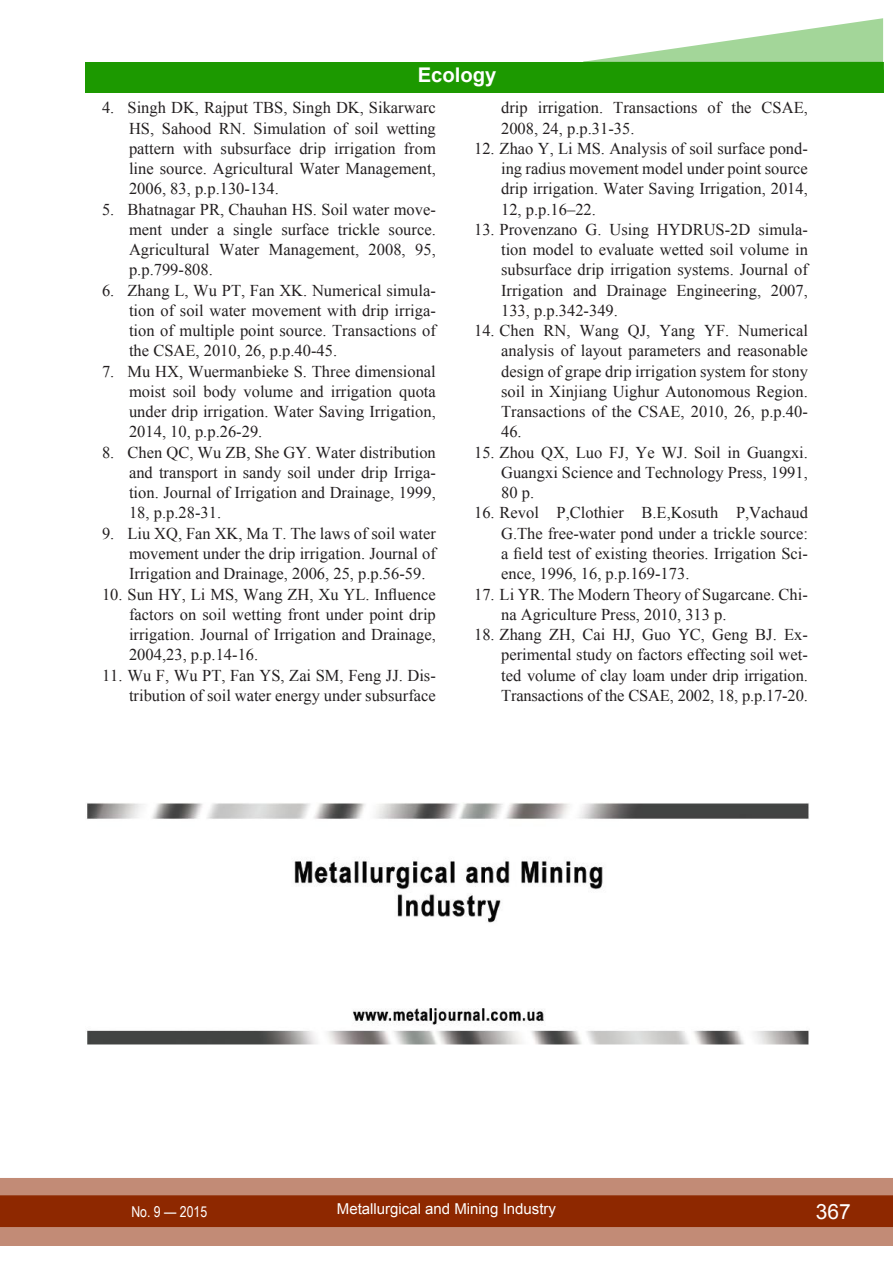
<style>
.page{position:relative;width:893px;height:1263px;background:#fff}
.page>*{position:absolute;margin:0;border:0;box-sizing:border-box;transform-origin:0 0}
.t1{font:21px "Arial";color:#fff}
.t2{font:700 20.25px "Arial";color:#fff}
.литература{font:16.5px/20.2px "Times New Roman";color:#231f20;text-align:justify}
.t3{font:15px "Arial";color:#fff}
.t4{font:15px "Arial Narrow";color:#fff}
</style>
<div class="page">
<div style="left:0;top:1178px;width:893px;height:68px;background:#c28b76"></div>
<div style="left:0;top:1195px;width:893px;height:32px;background:#8e2800;border:2px solid #8e2800"></div>
<div style="left:85px;top:62px;width:798px;height:30px;background:#1c9900"></div>
<svg style="left:583px;top:18px;width:300px;height:44px"></svg>
<img style="left:87px;top:803px;width:722px;height:242px">
<p class="t2" style="left:418px;top:62px;width:80px">Ecology</p>
<p class="литература" style="left:129px;top:98px;width:308px;text-indent:-27px">4. Singh DK, Rajput TBS, Singh DK, Sikarwarc HS, Sahood RN. Simulation of soil wetting pattern with subsurface drip irrigation from line source. Agricultural Water Management, 2006, 83, p.p.130-134.</p>
<p class="литература" style="left:129px;top:199px;width:308px;text-indent:-27px">5. Bhatnagar PR, Chauhan HS. Soil water move&shy;ment under a single surface trickle source.<br>Agricultural Water Management, 2008, 95, p.p.799-808.</p>
<p class="литература" style="left:129px;top:280px;width:308px;text-indent:-27px">6. Zhang L, Wu PT, Fan XK. Numerical simula&shy;tion of soil water movement with drip irriga&shy;tion of multiple point source. Transactions of the CSAE, 2010, 26, p.p.40-45.</p>
<p class="литература" style="left:129px;top:361px;width:308px;text-indent:-27px">7. Mu HX, Wuermanbieke S. Three dimensional moist soil body volume and irrigation quota under drip irrigation. Water Saving Irrigation, 2014, 10, p.p.26-29.</p>
<p class="литература" style="left:129px;top:442px;width:308px;text-indent:-27px">8. Chen QC, Wu ZB, She GY. Water distribution and transport in sandy soil under drip Irriga&shy;tion. Journal of Irrigation and Drainage, 1999, 18, p.p.28-31.</p>
<p class="литература" style="left:129px;top:523px;width:308px;text-indent:-27px">9. Liu XQ, Fan XK, Ma T. The laws of soil water movement under the drip irrigation. Journal of Irrigation and Drainage, 2006, 25, p.p.56-59.</p>
<p class="литература" style="left:129px;top:584px;width:308px;text-indent:-27px">10. Sun HY, Li MS, Wang ZH, Xu YL. Influence factors on soil wetting front under point drip irrigation. Journal of Irrigation and Drainage, 2004,23, p.p.14-16.</p>
<p class="литература" style="left:102px;top:665px;width:335px;text-align:right">11. Wu F, Wu PT, Fan YS, Zai SM, Feng JJ. Dis&shy;tribution of soil water energy under subsurface</p>
<p class="литература" style="left:501px;top:98px;width:308px">drip irrigation. Transactions of the CSAE,<br>2008, 24, p.p.31-35.</p>
<p class="литература" style="left:501px;top:138px;width:308px;text-indent:-27px">12. Zhao Y, Li MS. Analysis of soil surface pond&shy;ing radius movement model under point source drip irrigation. Water Saving Irrigation, 2014, 12, p.p.16–22.</p>
<p class="литература" style="left:501px;top:219px;width:308px;text-indent:-27px">13. Provenzano G. Using HYDRUS-2D simula&shy;tion model to evaluate wetted soil volume in subsurface drip irrigation systems. Journal of Irrigation and Drainage Engineering, 2007, 133, p.p.342-349.</p>
<p class="литература" style="left:501px;top:320px;width:308px;text-indent:-27px">14. Chen RN, Wang QJ, Yang YF. Numerical analysis of layout parameters and reasonable design of grape drip irrigation system for stony soil in Xinjiang Uighur Autonomous Region.<br>Transactions of the CSAE, 2010, 26, p.p.40- 46.</p>
<p class="литература" style="left:501px;top:442px;width:308px;text-indent:-27px">15. Zhou QX, Luo FJ, Ye WJ. Soil in Guangxi.<br>Guangxi Science and Technology Press, 1991, 80 p.</p>
<p class="литература" style="left:501px;top:503px;width:308px;text-indent:-27px">16. Revol P,Clothier B.E,Kosuth P,Vachaud G.The free-water pond under a trickle source: a field test of existing theories. Irrigation Sci&shy;ence, 1996, 16, p.p.169-173.</p>
<p class="литература" style="left:501px;top:584px;width:308px;text-indent:-27px">17. Li YR. The Modern Theory of Sugarcane. Chi&shy;na Agriculture Press, 2010, 313 p.</p>
<p class="литература" style="left:501px;top:624px;width:308px;text-indent:-27px">18. Zhang ZH, Cai HJ, Guo YC, Geng BJ. Ex&shy;perimental study on factors effecting soil wet&shy;ted volume of clay loam under drip irrigation.<br>Transactions of the CSAE, 2002, 18, p.p.17-20.</p>
<p class="t4" style="left:131px;top:1200px;width:77px">No. 9 — 2015</p>
<p class="t3" style="left:337px;top:1199px;width:221px">Metallurgical and Mining Industry</p>
<p class="t1" style="left:816px;top:1197px;width:37px">367</p>
</div>
